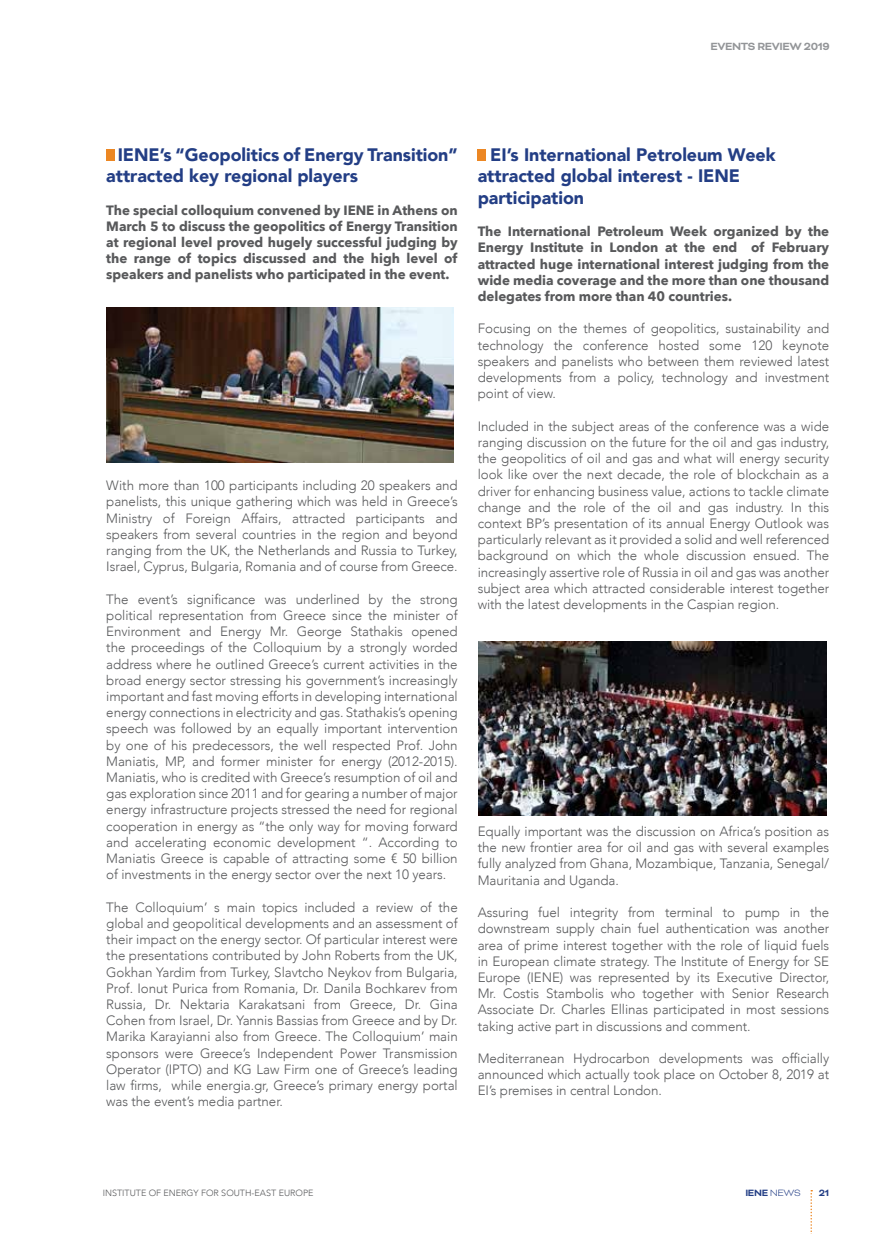
<style>
.page{position:relative;width:893px;height:1234px;background:#fff}
.page>*{position:absolute;margin:0;border:0;box-sizing:border-box;transform-origin:0 0}
.t1{font:900 18px/21.6px "Avenir";letter-spacing:-.005em;color:#233e85}
.t2{font:300 13.5px/16.2px "Avenir";letter-spacing:-.005em;color:#58595b;text-align:justify}
.t3{font:700 13.5px/16.2px "Avenir Next";letter-spacing:-.005em;color:#58595b;text-align:justify}
.t4{font:700 12px "Bicyclette";letter-spacing:-.03em;color:#939598}
.t5{font:700 10.5px "Bicyclette";letter-spacing:-.03em;color:#233e85}
.t6{font:300 9px "Avenir";color:#58595b}
.s1{font-weight:300}
</style>
<div class="page">
<svg style="left:810px;top:1190px;width:2px;height:44px"></svg>
<div style="left:106px;top:149px;width:9px;height:11px;background:#ec8723"></div>
<div style="left:478px;top:149px;width:8px;height:11px;background:#ec8723"></div>
<img style="left:106px;top:307px;width:348px;height:155px">
<img style="left:478px;top:641px;width:348px;height:174px">
<p class="t4" style="left:710px;top:40px;width:121px">EVENTS REVIEW 2019</p>
<h1 class="t1" style="left:106px;top:143px;width:353px;text-indent:11px">IENE’s “Geopolitics of Energy Transition” attracted key regional players</h1>
<p class="t3" style="left:106px;top:201px;width:353px">The special colloquium convened by IENE in Athens on March 5 to discuss the geopolitics of Energy Transition at regional level proved hugely successful judging by the range of topics discussed and the high level of speakers and panelists who participated in the event.</p>
<p class="t2" style="left:106px;top:477px;width:353px">With more than 100 participants including 20 speakers and panelists, this unique gathering which was held in Greece’s Ministry of Foreign Affairs, attracted participants and speakers from several countries in the region and beyond ranging from the UK, the Netherlands and Russia to Turkey, Israel, Cyprus, Bulgaria, Romania and of course from Greece.</p>
<p class="t2" style="left:106px;top:591px;width:353px">The event’s significance was underlined by the strong political representation from Greece since the minister of Environment and Energy Mr. George Stathakis opened the proceedings of the Colloquium by a strongly worded address where he outlined Greece’s current activities in the broad energy sector stressing his government’s increasingly important and fast moving efforts in developing international energy connections in electricity and gas. Stathakis’s opening speech was followed by an equally important intervention by one of his predecessors, the well respected Prof. John Maniatis, MP, and former minister for energy (2012-2015).<br>Maniatis, who is credited with Greece’s resumption of oil and gas exploration since 2011 and for gearing a number of major energy infrastructure projects stressed the need for regional cooperation in energy as “the only way for moving forward and accelerating economic development “. According to Maniatis Greece is capable of attracting some € 50 billion of investments in the energy sector over the next 10 years.</p>
<p class="t2" style="left:106px;top:898px;width:353px">The Colloquium’ s main topics included a review of the global and geopolitical developments and an assessment of their impact on the energy sector. Of particular interest were the presentations contributed by John Roberts from the UK, Gokhan Yardim from Turkey, Slavtcho Neykov from Bulgaria, Prof. Ionut Purica from Romania, Dr. Danila Bochkarev from Russia, Dr. Nektaria Karakatsani from Greece, Dr. Gina Cohen from Israel, Dr. Yannis Bassias from Greece and by Dr.<br>Marika Karayianni also from Greece. The Colloquium’ main sponsors were Greece’s Independent Power Transmission Operator (IPTO) and KG Law Firm one of Greece’s leading law firms, while energia.gr, Greece’s primary energy portal was the event’s media partner.</p>
<h1 class="t1" style="left:478px;top:143px;width:299px;text-indent:13px">EI’s International Petroleum Week attracted global interest - IENE participation</h1>
<p class="t3" style="left:478px;top:223px;width:353px">The International Petroleum Week organized by the Energy Institute in London at the end of February attracted huge international interest judging from the wide media coverage and the more than one thousand delegates from more than 40 countries.</p>
<p class="t2" style="left:478px;top:321px;width:353px">Focusing on the themes of geopolitics, sustainability and technology the conference hosted some 120 keynote speakers and panelists who between them reviewed latest developments from a policy, technology and investment point of view.</p>
<p class="t2" style="left:478px;top:418px;width:353px">Included in the subject areas of the conference was a wide ranging discussion on the future for the oil and gas industry, the geopolitics of oil and gas and what will energy security look like over the next decade, the role of blockchain as a driver for enhancing business value, actions to tackle climate change and the role of the oil and gas industry. In this context BP’s presentation of its annual Energy Outlook was particularly relevant as it provided a solid and well referenced background on which the whole discussion ensued. The increasingly assertive role of Russia in oil and gas was another subject area which attracted considerable interest together with the latest developments in the Caspian region.</p>
<p class="t2" style="left:478px;top:823px;width:353px">Equally important was the discussion on Africa’s position as the new frontier area for oil and gas with several examples fully analyzed from Ghana, Mozambique, Tanzania, Senegal/ Mauritania and Uganda.</p>
<p class="t2" style="left:478px;top:904px;width:353px">Assuring fuel integrity from terminal to pump in the downstream supply chain fuel authentication was another area of prime interest together with the role of liquid fuels in European climate strategy. The Institute of Energy for SE Europe (IENE) was represented by its Executive Director, Mr. Costis Stambolis who together with Senior Research Associate Dr. Charles Ellinas participated in most sessions taking active part in discussions and comment.</p>
<p class="t2" style="left:478px;top:1050px;width:353px">Mediterranean Hydrocarbon developments was officially announced which actually took place on October 8, 2019 at EI’s premises in central London.</p>
<p class="t6" style="left:103px;top:1187px;width:212px">INSTITUTE OF ENERGY FOR SOUTH-EAST EUROPE</p>
<p class="t5" style="left:745px;top:1186px;width:57px">IENE <span class="s1">NEWS</span></p>
<p class="t5" style="left:819px;top:1186px;width:12px">21</p>
</div>
